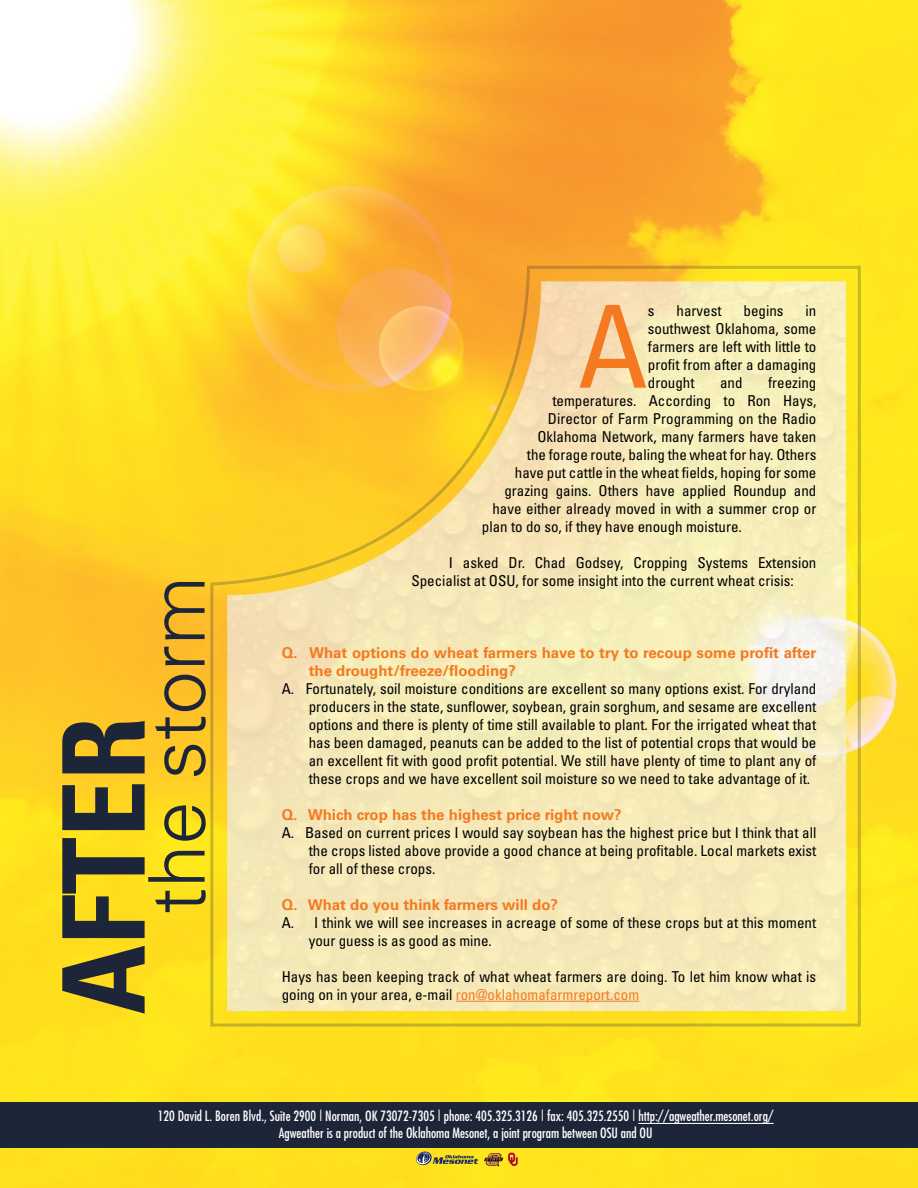
<style>
.page{position:relative;width:918px;height:1188px;background:#fff}
.page>*{position:absolute;margin:0;border:0;box-sizing:border-box;transform-origin:0 0}
.t1{font:condensed 114.75px "Univers";color:#f47920}
.t2{font:700 condensed 114px "Univers";color:#1d2539}
.t3{font:300 78px "Univers";color:#1d2539}
.t4{font:condensed 15px/18px "Univers";color:#000;text-align:justify}
.t5{font:700 15px/18px "Univers";color:#f47920}
.t6{font:condensed 13.8px/16.8px "Futura";color:#fff;text-align:center}
.s1{color:#f47920}
</style>
<div class="page">
<img style="left:0;top:0;width:918px;height:1188px">
<div style="left:0;top:1102px;width:918px;height:46px;background:#1d2539"></div>
<svg style="left:415px;top:1151px;width:103px;height:15px;background:#bda335"></svg>
<hr style="left:638px;top:1123px;width:136px;height:1px;background:#fff">
<svg style="left:209px;top:264px;width:653px;height:764px;background:#f6e196"></svg>
<h3 class="t3" style="left:130px;top:914px;width:340px;rotate:-90deg">the storm</h3>
<h2 class="t2" style="left:34px;top:1015px;width:299px;rotate:-90deg">AFTER</h2>
<h1 class="t1" style="left:578px;top:274px;width:72px">A</h1>
<p class="t4" style="left:648px;top:301px;width:8px">s</p>
<p class="t4" style="left:677px;top:301px;width:46px">harvest</p>
<p class="t4" style="left:744px;top:301px;width:41px">begins</p>
<p class="t4" style="left:648px;top:301px;width:170px;text-indent:158px">in southwest Oklahoma, some farmers are left with little to profit from after a damaging drought</p>
<p class="t4" style="left:720px;top:373px;width:24px">and</p>
<p class="t4" style="left:768px;top:373px;width:50px">freezing</p>
<p class="t4" style="left:552px;top:391px;width:265px">temperatures. According to Ron Hays,</p>
<p class="t4" style="left:548px;top:409px;width:270px">Director of Farm Programming on the Radio</p>
<p class="t4" style="left:537px;top:427px;width:281px">Oklahoma Network, many farmers have taken</p>
<p class="t4" style="left:527px;top:445px;width:291px">the forage route, baling the wheat for hay. Others</p>
<p class="t4" style="left:515px;top:463px;width:303px">have put cattle in the wheat fields, hoping for some</p>
<p class="t4" style="left:504px;top:481px;width:313px">grazing gains. Others have applied Roundup and</p>
<p class="t4" style="left:492px;top:499px;width:325px">have either already moved in with a summer crop or</p>
<p class="t4" style="left:482px;top:517px;width:261px">plan to do so, if they have enough moisture.</p>
<p class="t4" style="left:411px;top:553px;width:407px;text-indent:38px">I asked Dr. Chad Godsey, Cropping Systems Extension<br>Specialist at OSU, for some insight into the current wheat crisis:</p>
<p class="t5" style="left:309px;top:644px;width:509px;text-indent:-27px">Q. What options do wheat farmers have to try to recoup some profit after the drought/freeze/flooding?</p>
<p class="t4" style="left:309px;top:679px;width:509px;text-indent:-27px">A. Fortunately, soil moisture conditions are excellent so many options exist. For dryland producers in the state, sunflower, soybean, grain sorghum, and sesame are excellent options and there is plenty of time still available to plant. For the irrigated wheat that has been damaged, peanuts can be added to the list of potential crops that would be an excellent fit with good profit potential. We still have plenty of time to plant any of these crops and we have excellent soil moisture so we need to take advantage of it.</p>
<p class="t5" style="left:282px;top:806px;width:341px">Q. Which crop has the highest price right now?</p>
<p class="t4" style="left:309px;top:823px;width:509px;text-indent:-27px">A. Based on current prices I would say soybean has the highest price but I think that all the crops listed above provide a good chance at being profitable. Local markets exist for all of these crops.</p>
<p class="t5" style="left:282px;top:896px;width:278px">Q. What do you think farmers will do?</p>
<p class="t4" style="left:309px;top:913px;width:509px;text-indent:-27px">A. I think we will see increases in acreage of some of these crops but at this moment your guess is as good as mine.</p>
<p class="t4" style="left:282px;top:967px;width:536px">Hays has been keeping track of what wheat farmers are doing. To let him know what is going on in your area, e-mail <span class="s1">ron@oklahomafarmreport.com</span></p>
<p class="t6" style="left:158px;top:1108px;width:617px">120 David L. Boren Blvd., Suite 2900 | Norman, OK 73072-7305 | phone: 405.325.3126 | fax: 405.325.2550 | http://agweather.mesonet.org/<br>Agweather is a product of the Oklahoma Mesonet, a joint program between OSU and OU</p>
</div>
